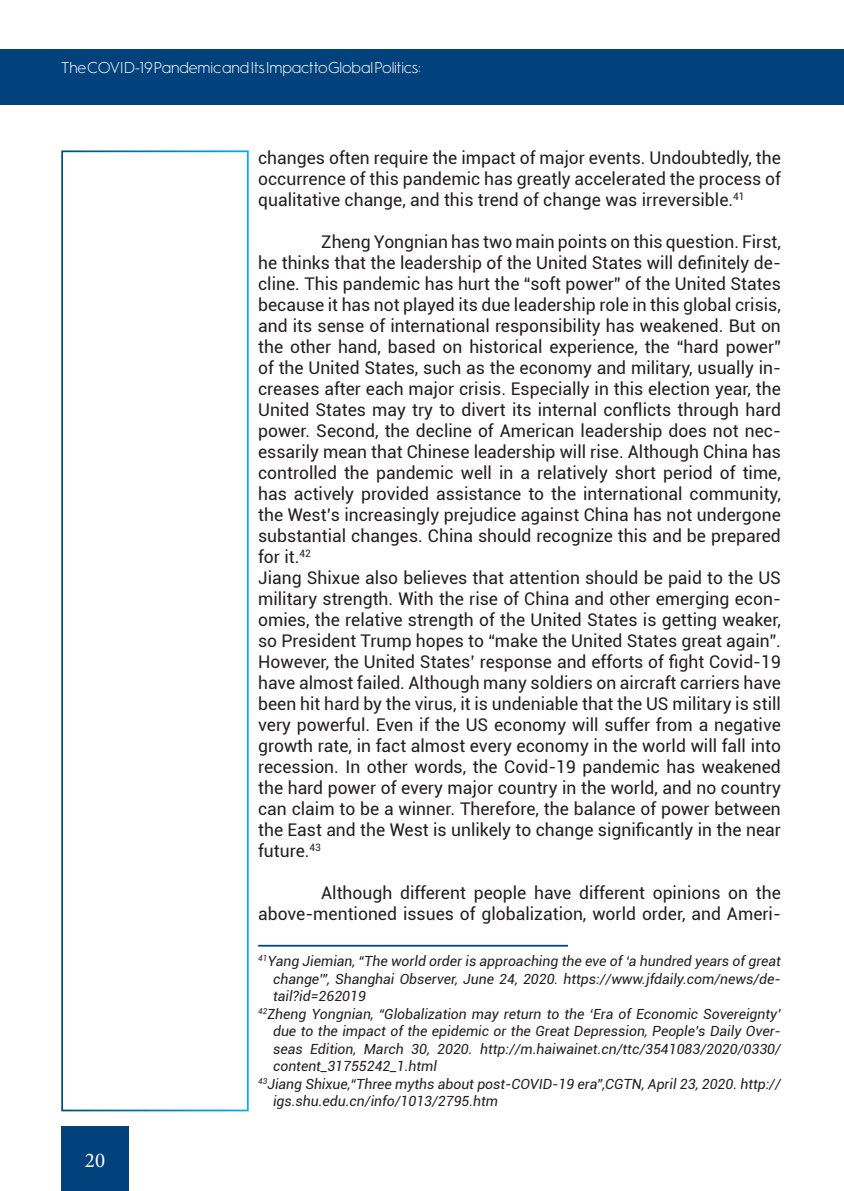
<style>
.page{position:relative;width:844px;height:1191px;background:#fff}
.page>*{position:absolute;margin:0;border:0;box-sizing:border-box;transform-origin:0 0}
.t1{font:21px "Minion Pro";color:#fff}
.t2{font:17.5px/21px "Roboto";color:#231f20;text-align:justify}
.t3{font:300 15.75px "Hurme Geometric Sans 1";letter-spacing:-.01em;color:#fff}
.t4{font:italic 14px "Roboto";color:#231f20}
</style>
<div class="page">
<div style="left:61px;top:1126px;width:68px;height:65px;background:#01427c"></div>
<div style="left:0;top:50px;width:843px;height:55px;background:#01427c"></div>
<div style="left:61px;top:150px;width:188px;height:961px;border:2px solid #fff"></div>
<hr style="left:258px;top:945px;width:310px;height:1px;background:#01427c">
<p class="t3" style="left:61px;top:57px;width:361px">The COVID-19 Pandemic and Its Impact to Global Politics:</p>
<p class="t2" style="left:258px;top:146px;width:524px">changes often require the impact of major events. Undoubtedly, the occurrence of this pandemic has greatly accelerated the process of qualitative change, and this trend of change was irreversible.<sup>41</sup></p>
<p class="t2" style="left:258px;top:230px;width:524px;text-align:left;text-indent:63px">Zheng Yongnian has two main points on this question. First, he thinks that the leadership of the United States will definitely de&shy;cline. This pandemic has hurt the “soft power” of the United States because it has not played its due leadership role in this global crisis, and its sense of international responsibility has weakened. But on the other hand, based on historical experience, the “hard power” of the United States, such as the economy and military, usually in&shy;creases after each major crisis. Especially in this election year, the United States may try to divert its internal conflicts through hard power. Second, the decline of American leadership does not nec&shy;essarily mean that Chinese leadership will rise. Although China has controlled the pandemic well in a relatively short period of time, has actively provided assistance to the international community, the West’s increasingly prejudice against China has not undergone substantial changes. China should recognize this and be prepared for it.<sup>42<br></sup>Jiang Shixue also believes that attention should be paid to the US military strength. With the rise of China and other emerging econ&shy;omies, the relative strength of the United States is getting weaker, so President Trump hopes to “make the United States great again”.<br>However, the United States’ response and efforts of fight Covid-19 have almost failed. Although many soldiers on aircraft carriers have been hit hard by the virus, it is undeniable that the US military is still very powerful. Even if the US economy will suffer from a negative growth rate, in fact almost every economy in the world will fall into recession. In other words, the Covid-19 pandemic has weakened the hard power of every major country in the world, and no country can claim to be a winner. Therefore, the balance of power between the East and the West is unlikely to change significantly in the near future.<sup>43</sup></p>
<p class="t2" style="left:258px;top:881px;width:524px;text-align:right">Although different people have different opinions on the above-mentioned issues of globalization, world order, and Ameri-</p>
<p class="t1" style="left:85px;top:1145px;width:22px">20</p>
<p class="t4" style="left:258px;top:951px;width:524px"><sup>41</sup>Yang Jiemian, “The world order is approaching the eve of ‘a hundred years of great</p>
<p class="t4" style="left:273px;top:968px;width:509px">change’”, Shanghai Observer, June 24, 2020. https://www.jfdaily.com/news/de-</p>
<p class="t4" style="left:273px;top:986px;width:94px">tail?id=262019</p>
<p class="t4" style="left:258px;top:1003px;width:524px"><sup>42</sup>Zheng Yongnian, “Globalization may return to the ‘Era of Economic Sovereignty’</p>
<p class="t4" style="left:273px;top:1021px;width:509px">due to the impact of the epidemic or the Great Depression, People’s Daily Over-</p>
<p class="t4" style="left:273px;top:1038px;width:509px">seas Edition, March 30, 2020. http://m.haiwainet.cn/ttc/3541083/2020/0330/</p>
<p class="t4" style="left:273px;top:1056px;width:165px">content_31755242_1.html</p>
<p class="t4" style="left:258px;top:1073px;width:524px"><sup>43</sup>Jiang Shixue,“Three myths about post-COVID-19 era”,CGTN, April 23, 2020. http://</p>
<p class="t4" style="left:273px;top:1091px;width:226px">igs.shu.edu.cn/info/1013/2795.htm</p>
</div>
